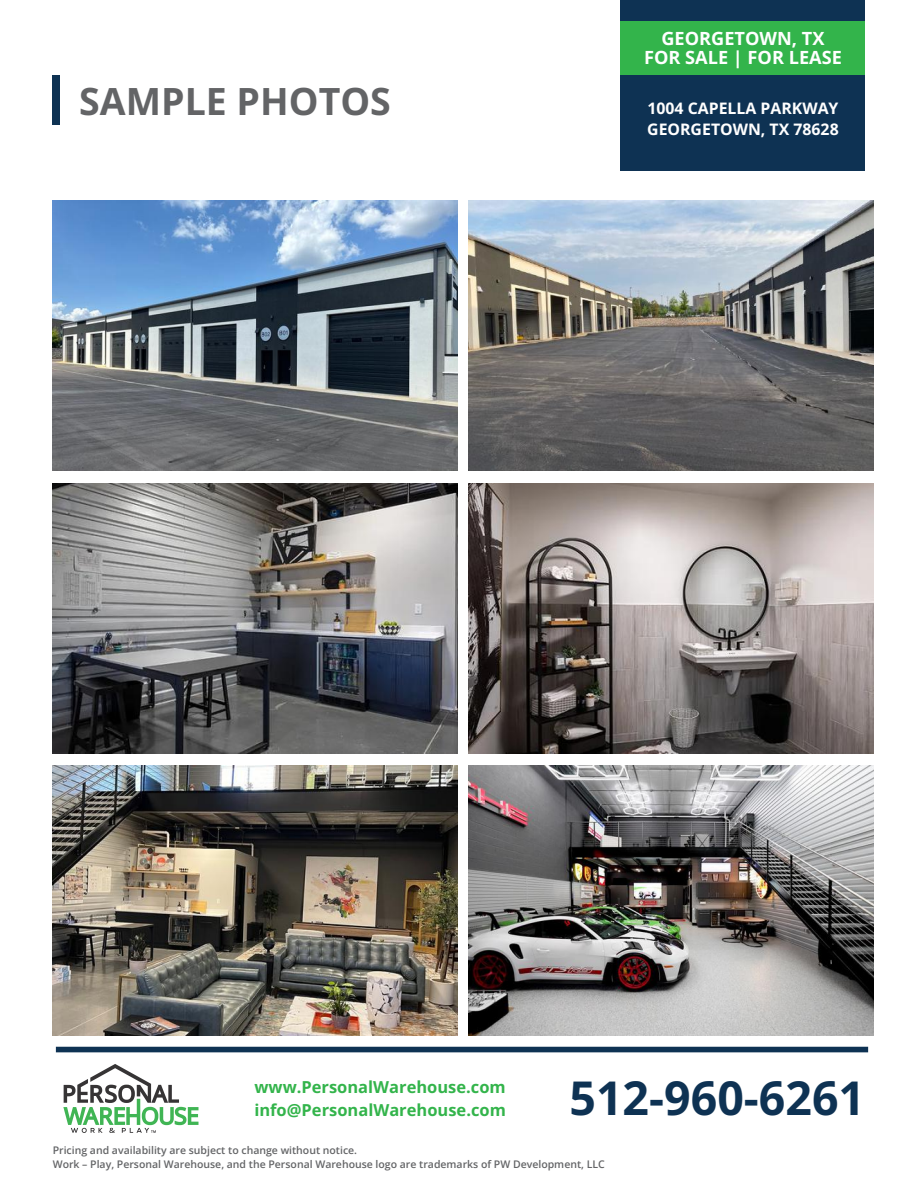
<style>
.page{position:relative;width:918px;height:1188px;background:#fff}
.page>*{position:absolute;margin:0;border:0;box-sizing:border-box;transform-origin:0 0}
.t1{font:700 46.5px "Open Sans";color:#0e3253}
.t2{font:700 37.5px "Open Sans";color:#636466}
.t3{font:700 18.15px/19.2px "Open Sans";color:#fff;text-align:center}
.t4{font:700 16.5px/22.5px "Open Sans";color:#33b44b}
.t5{font:700 15.9px/21.3px "Open Sans";color:#fff}
.t6{font:600 10.5px/14px "Open Sans";color:#636466}
</style>
<div class="page">
<div style="left:53px;top:75px;width:7px;height:50px;background:#0e3253"></div>
<div style="left:56px;top:1047px;width:812px;height:5px;background:#0e3253"></div>
<img style="left:53px;top:766px;width:405px;height:270px">
<img style="left:469px;top:766px;width:405px;height:270px">
<div style="left:621px;top:0;width:244px;height:170px;background:#0e3253"></div>
<div style="left:621px;top:22px;width:244px;height:53px;background:#33b44b"></div>
<img style="left:53px;top:200px;width:405px;height:270px">
<img style="left:469px;top:483px;width:405px;height:270px">
<img style="left:53px;top:483px;width:405px;height:270px">
<img style="left:469px;top:200px;width:405px;height:270px">
<svg style="left:63px;top:1064px;width:135px;height:69px"></svg>
<h2 class="t2" style="left:79px;top:74px;width:313px">SAMPLE PHOTOS</h2>
<h3 class="t3" style="left:644px;top:28px;width:199px">GEORGETOWN, TX<br>FOR SALE | FOR LEASE</h3>
<h3 class="t5" style="left:647px;top:97px;width:193px">1004 CAPELLA PARKWAY<br>GEORGETOWN, TX 78628</h3>
<h3 class="t4" style="left:254px;top:1075px;width:253px">www.PersonalWarehouse.com info@PersonalWarehouse.com</h3>
<h1 class="t1" style="left:569px;top:1065px;width:297px">512-960-6261</h1>
<p class="t6" style="left:53px;top:1143px;width:554px">Pricing and availability are subject to change without notice.<br>Work – Play, Personal Warehouse, and the Personal Warehouse logo are trademarks of PW Development, LLC</p>
</div>
